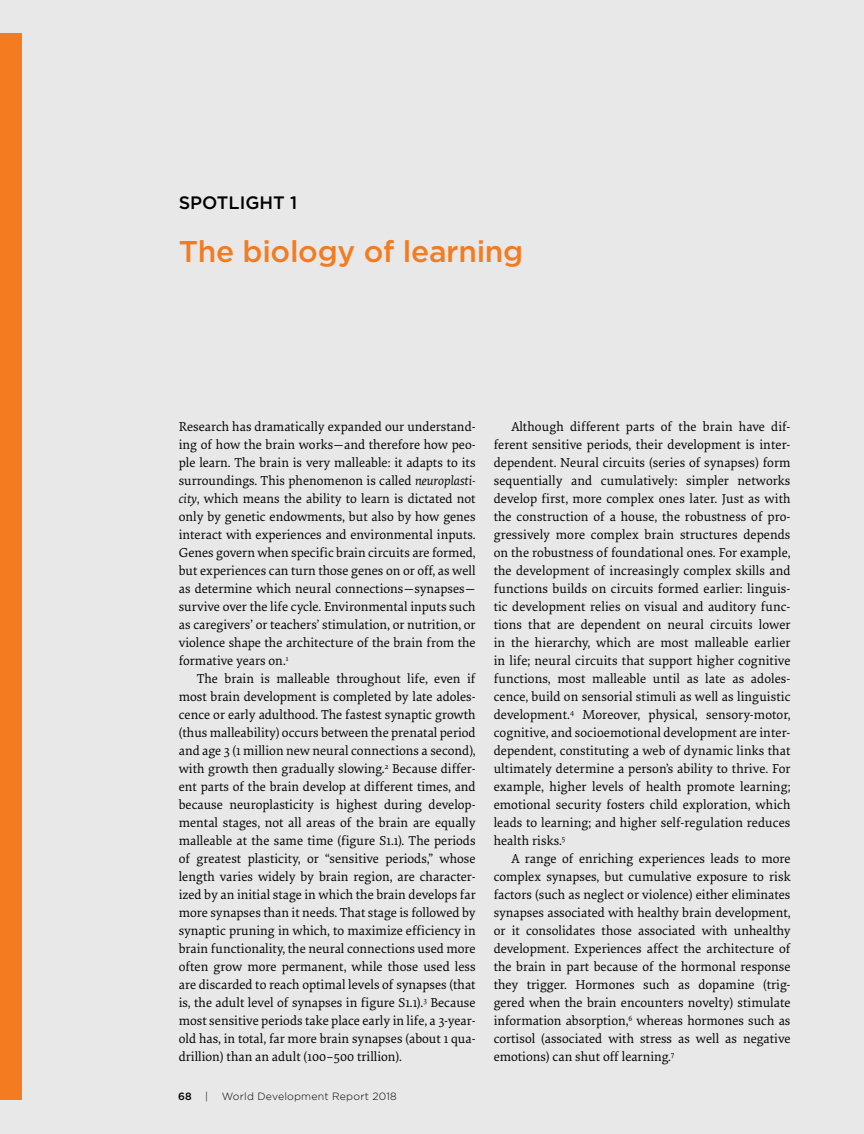
<style>
.page{position:relative;width:864px;height:1134px;background:#e8e8e9}
.page>*{position:absolute;margin:0;border:0;box-sizing:border-box;transform-origin:0 0}
.t1{font:500 30px "Gotham";letter-spacing:-.01em;color:#f47b20}
.t2{font:500 18px "Gotham";color:#000}
.t3{font:13.5px/18px "Elena Basic";color:#000;text-align:justify}
.t4{font:300 10.5px "Gotham";letter-spacing:.02em;color:#000}
.t5{font:500 10.5px "Gotham";color:#000}
.s1{font-style:italic}
</style>
<div class="page">
<div style="left:0;top:34px;width:22px;height:1066px;background:#f47b20"></div>
<h2 class="t2" style="left:179px;top:193px;width:120px">SPOTLIGHT 1</h2>
<h1 class="t1" style="left:179px;top:234px;width:346px">The biology of learning</h1>
<p class="t3" style="left:179px;top:417px;width:298px">Research has dramatically expanded our understand&shy;ing of how the brain works—and therefore how peo&shy;ple learn. The brain is very malleable: it adapts to its surroundings. This phenomenon is called <span class="s1">neuroplasti&shy;city</span>, which means the ability to learn is dictated not only by genetic endowments, but also by how genes interact with experiences and environmental inputs.<br>Genes govern when specific brain circuits are formed, but experiences can turn those genes on or off, as well as determine which neural connections—synapses— survive over the life cycle. Environmental inputs such as caregivers’ or teachers’ stimulation, or nutrition, or violence shape the architecture of the brain from the formative years on.<sup>1</sup></p>
<p class="t3" style="left:179px;top:669px;width:298px;text-indent:18px">The brain is malleable throughout life, even if most brain development is completed by late adoles&shy;cence or early adulthood. The fastest synaptic growth (thus malleability) occurs between the prenatal period and age 3 (1 million new neural connections a second), with growth then gradually slowing.<sup>2</sup> Because differ&shy;ent parts of the brain develop at different times, and because neuroplasticity is highest during develop&shy;mental stages, not all areas of the brain are equally malleable at the same time (figure S1.1). The periods of greatest plasticity, or “sensitive periods,” whose length varies widely by brain region, are character&shy;ized by an initial stage in which the brain develops far more synapses than it needs. That stage is followed by synaptic pruning in which, to maximize efficiency in brain functionality, the neural connections used more often grow more permanent, while those used less are discarded to reach optimal levels of synapses (that is, the adult level of synapses in figure S1.1).<sup>3</sup> Because most sensitive periods take place early in life, a 3-year&shy;old has, in total, far more brain synapses (about 1 qua&shy;drillion) than an adult (100–500 trillion).</p>
<p class="t5" style="left:178px;top:1091px;width:15px">68</p>
<p class="t4" style="left:205px;top:1090px;width:5px">|</p>
<p class="t4" style="left:222px;top:1090px;width:177px">World Development Report 2018</p>
<p class="t3" style="left:494px;top:417px;width:298px;text-indent:18px">Although different parts of the brain have dif&shy;ferent sensitive periods, their development is inter&shy;dependent. Neural circuits (series of synapses) form sequentially and cumulatively: simpler networks develop first, more complex ones later. Just as with the construction of a house, the robustness of pro&shy;gressively more complex brain structures depends on the robustness of foundational ones. For example, the development of increasingly complex skills and functions builds on circuits formed earlier: linguis&shy;tic development relies on visual and auditory func&shy;tions that are dependent on neural circuits lower in the hierarchy, which are most malleable earlier in life; neural circuits that support higher cognitive functions, most malleable until as late as adoles&shy;cence, build on sensorial stimuli as well as linguistic development.<sup>4</sup> Moreover, physical, sensory-motor, cognitive, and socioemotional development are inter&shy;dependent, constituting a web of dynamic links that ultimately determine a person’s ability to thrive. For example, higher levels of health promote learning; emotional security fosters child exploration, which leads to learning; and higher self-regulation reduces health risks.<sup>5</sup></p>
<p class="t3" style="left:494px;top:849px;width:298px;text-indent:18px">A range of enriching experiences leads to more complex synapses, but cumulative exposure to risk factors (such as neglect or violence) either eliminates synapses associated with healthy brain development, or it consolidates those associated with unhealthy development. Experiences affect the architecture of the brain in part because of the hormonal response they trigger. Hormones such as dopamine (trig&shy;gered when the brain encounters novelty) stimulate information absorption,<sup>6</sup> whereas hormones such as cortisol (associated with stress as well as negative emotions) can shut off learning.<sup>7</sup></p>
</div>
